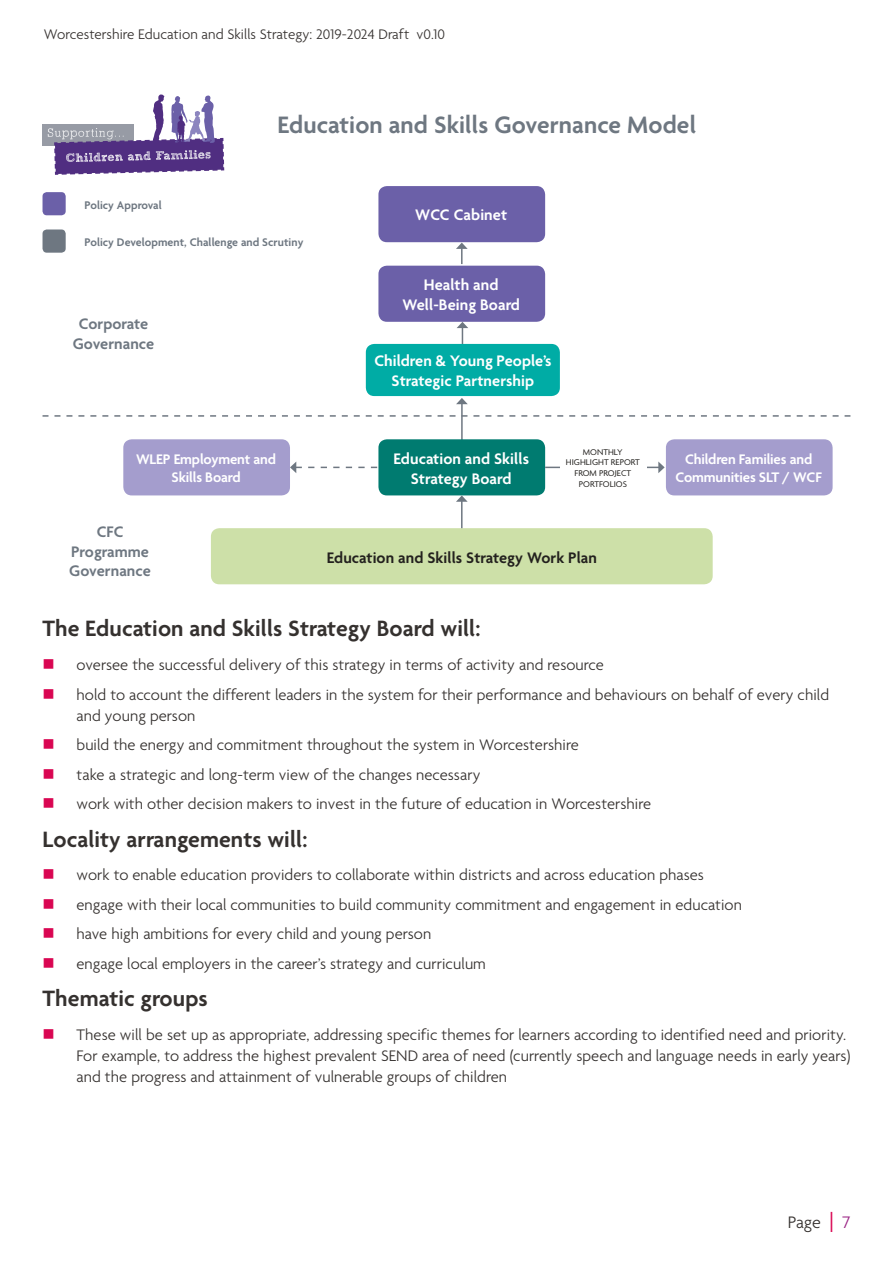
<style>
.page{position:relative;width:893px;height:1263px;background:#fff}
.page>*{position:absolute;margin:0;border:0;box-sizing:border-box;transform-origin:0 0}
.Sub_Title{font:600 25.65px "Agenda";letter-spacing:.005em;color:#6e7781}
.Sub_Title-2{font:600 24px "Agenda";letter-spacing:.005em;color:#35312f}
.t1{font:300 18px "Agenda";color:#35312f}
.t2{font:300 16.5px/21px "Agenda";letter-spacing:.005em;color:#35312f}
.Sub_Title-3{font:600 16.5px/19.8px "Agenda";letter-spacing:.005em;color:#fff;text-align:center}
.Sub_Title-4{font:600 16.5px/19.8px "Agenda";letter-spacing:.005em;color:#6e7781;text-align:center}
.Sub_Title-5{font:600 16.5px "Agenda";letter-spacing:.005em;color:#23211e}
.Sub_Title-6{font:600 15px/18px "Agenda";letter-spacing:-.01em;color:#fff;text-align:center}
.t3{font:300 15px "Agenda";letter-spacing:.005em;color:#35312f}
.Sub_Title-7{font:600 12px "Agenda";letter-spacing:.005em;color:#6e7781}
.Sub_Title-8{font:9px/10.8px "Agenda";letter-spacing:.005em;color:#23211e;text-align:center}
.s1{font-weight:400;font-size:31.5px;color:#d90652}
.s2{color:#992183}
</style>
<div class="page">
<hr style="left:461px;top:403px;width:2px;height:38px;background:#6e7781">
<svg style="left:456px;top:398px;width:12px;height:6px"></svg>
<div style="left:378px;top:186px;width:167px;height:56px;background:#6b60a8;border-radius:9px"></div>
<div style="left:378px;top:266px;width:167px;height:56px;background:#6b60a8;border-radius:9px"></div>
<div style="left:378px;top:439px;width:167px;height:56px;background:#007b70;border-radius:9px"></div>
<div style="left:666px;top:439px;width:167px;height:56px;background:#a49dcd;border-radius:9px"></div>
<div style="left:211px;top:528px;width:502px;height:56px;background:#cde0a8;border-radius:9px"></div>
<div style="left:43px;top:192px;width:23px;height:23px;background:#6b60a8;border-radius:4px"></div>
<div style="left:43px;top:229px;width:23px;height:24px;background:#6e7781;border-radius:4px"></div>
<div style="left:43px;top:124px;width:91px;height:22px;background:#979ba5"></div>
<svg style="left:48px;top:95px;width:176px;height:80px"></svg>
<svg style="left:456px;top:243px;width:12px;height:21px"></svg>
<svg style="left:457px;top:322px;width:11px;height:22px"></svg>
<hr style="left:461px;top:501px;width:2px;height:27px;background:#6e7781">
<svg style="left:456px;top:495px;width:12px;height:7px"></svg>
<hr style="left:545px;top:467px;width:114px;height:1px;background:#6e7781">
<svg style="left:658px;top:461px;width:7px;height:12px"></svg>
<div style="left:560px;top:452px;width:87px;height:31px;background:#fff"></div>
<svg style="left:43px;top:415px;width:807px;height:2px"></svg>
<div style="left:366px;top:344px;width:194px;height:52px;background:#00aca5;border-radius:9px"></div>
<div style="left:123px;top:439px;width:167px;height:56px;background:#a49dcd;border-radius:9px"></div>
<svg style="left:290px;top:461px;width:87px;height:12px"></svg>
<p class="t3" style="left:44px;top:26px;width:403px">Worcestershire Education and Skills Strategy: 2019-2024 Draft v0.10</p>
<p class="Sub_Title" style="left:278px;top:110px;width:420px">Education and Skills Governance Model</p>
<p class="Sub_Title-7" style="left:85px;top:197px;width:79px">Policy Approval</p>
<p class="Sub_Title-7" style="left:85px;top:234px;width:220px">Policy Development, Challenge and Scrutiny</p>
<p class="Sub_Title-4" style="left:73px;top:314px;width:83px">Corporate<br>Governance</p>
<p class="Sub_Title-6" style="left:136px;top:450px;width:141px">WLEP Employment and<br>Skills Board</p>
<p class="Sub_Title-4" style="left:69px;top:521px;width:83px">CFC<br>Programme<br>Governance</p>
<p class="Sub_Title-3" style="left:415px;top:205px;width:93px">WCC Cabinet</p>
<p class="Sub_Title-3" style="left:402px;top:274px;width:119px">Health and<br>Well-Being Board</p>
<p class="Sub_Title-3" style="left:374px;top:351px;width:179px">Children &amp; Young People’s<br>Strategic Partnership</p>
<p class="Sub_Title-8" style="left:566px;top:446px;width:75px">MONTHLY<br>HIGHLIGHT REPORT<br>FROM PROJECT<br>PORTFOLIOS</p>
<p class="Sub_Title-3" style="left:393px;top:448px;width:137px">Education and Skills<br>Strategy Board</p>
<p class="Sub_Title-6" style="left:676px;top:450px;width:148px">Children Families and<br>Communities SLT / WCF</p>
<p class="Sub_Title-5" style="left:327px;top:547px;width:272px">Education and Skills Strategy Work Plan</p>
<p class="Sub_Title-2" style="left:43px;top:614px;width:439px">The Education and Skills Strategy Board will:</p>
<p class="t2" style="left:77px;top:654px;width:529px">oversee the successful delivery of this strategy in terms of activity and resource</p>
<p class="t2" style="left:77px;top:684px;width:754px">hold to account the different leaders in the system for their performance and behaviours on behalf of every child and young person</p>
<p class="t2" style="left:77px;top:734px;width:504px">build the energy and commitment throughout the system in Worcestershire</p>
<p class="t2" style="left:77px;top:764px;width:405px">take a strategic and long-term view of the changes necessary</p>
<p class="t2" style="left:77px;top:793px;width:576px">work with other decision makers to invest in the future of education in Worcestershire</p>
<p class="Sub_Title-2" style="left:43px;top:824px;width:266px">Locality arrangements will:</p>
<p class="t2" style="left:77px;top:864px;width:629px">work to enable education providers to collaborate within districts and across education phases</p>
<p class="t2" style="left:77px;top:894px;width:667px">engage with their local communities to build community commitment and engagement in education</p>
<p class="t2" style="left:77px;top:923px;width:356px">have high ambitions for every child and young person</p>
<p class="t2" style="left:77px;top:953px;width:411px">engage local employers in the career’s strategy and curriculum</p>
<p class="Sub_Title-2" style="left:43px;top:984px;width:167px">Thematic groups</p>
<p class="t2" style="left:77px;top:1024px;width:775px">These will be set up as appropriate, addressing specific themes for learners according to identified need and priority.<br>For example, to address the highest prevalent SEND area of need (currently speech and language needs in early years) and the progress and attainment of vulnerable groups of children</p>
<p class="t1" style="left:788px;top:1211px;width:64px">Page <span class="s1">I</span> <span class="s2">7</span></p>
</div>
